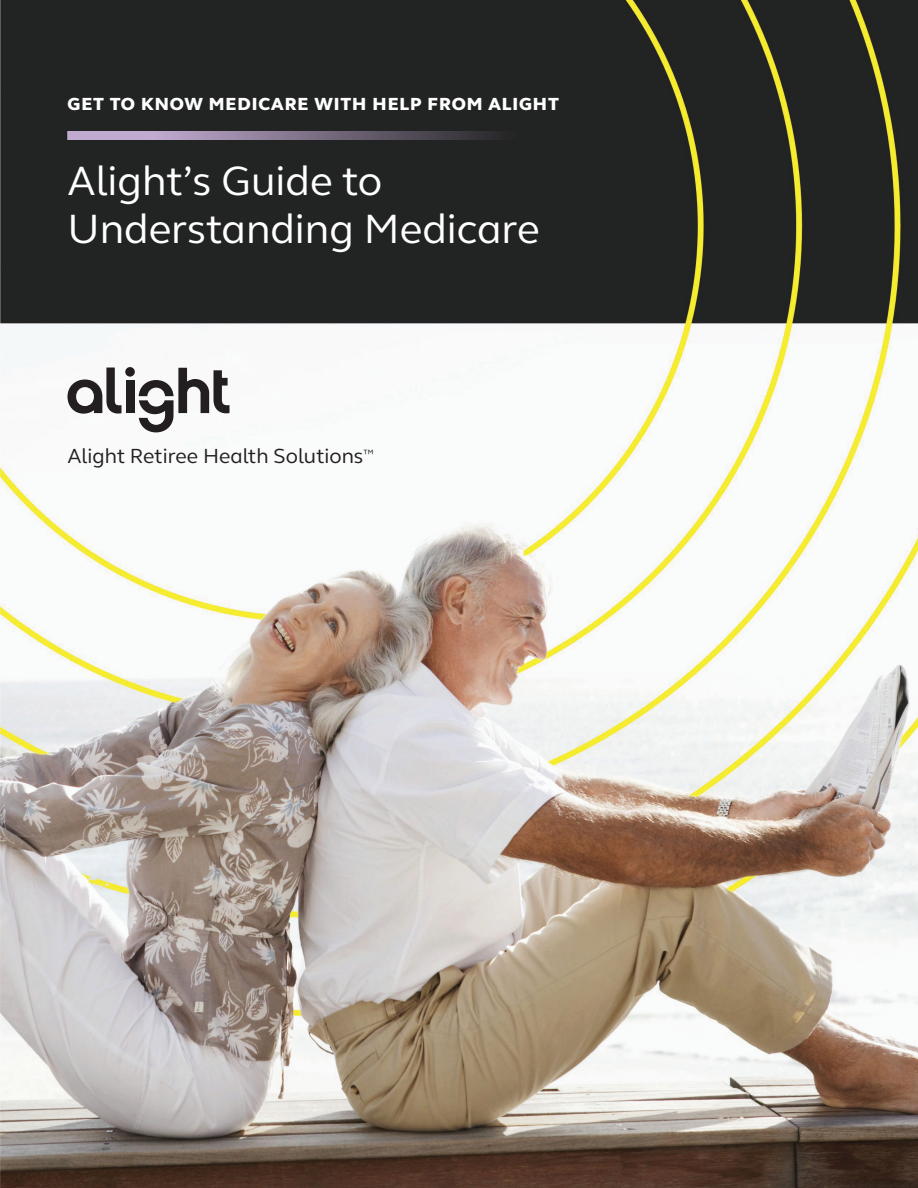
<style>
.page{position:relative;width:918px;height:1188px;background:#fff}
.page>*{position:absolute;margin:0;border:0;box-sizing:border-box;transform-origin:0 0}
.t1{font:42px "FS Thrive Elliot";color:#fff}
.t2{font:21px "FS Thrive Elliot";color:#231f20}
.t3{font:800 18px "FS Thrive Elliot";letter-spacing:.05em;color:#fff}
</style>
<div class="page">
<img style="left:0;top:0;width:918px;height:1188px">
<div style="left:125px;top:367px;width:10px;height:10px;background:#231f20;border-radius:50%"></div>
<div style="left:126px;top:380px;width:8px;height:33px;background:#231f20"></div>
<svg style="left:68px;top:368px;width:54px;height:46px"></svg>
<svg style="left:139px;top:368px;width:91px;height:64px"></svg>
<img style="left:68px;top:131px;width:454px;height:8px">
<p class="t3" style="left:68px;top:93px;width:493px">GET TO KNOW MEDICARE WITH HELP FROM ALIGHT</p>
<p class="t1" style="left:68px;top:156px;width:316px">Alight’s Guide to</p>
<p class="t1" style="left:68px;top:204px;width:474px">Understanding Medicare</p>
<p class="t2" style="left:68px;top:444px;width:308px">Alight Retiree Health Solutions<sup>™</sup></p>
</div>
